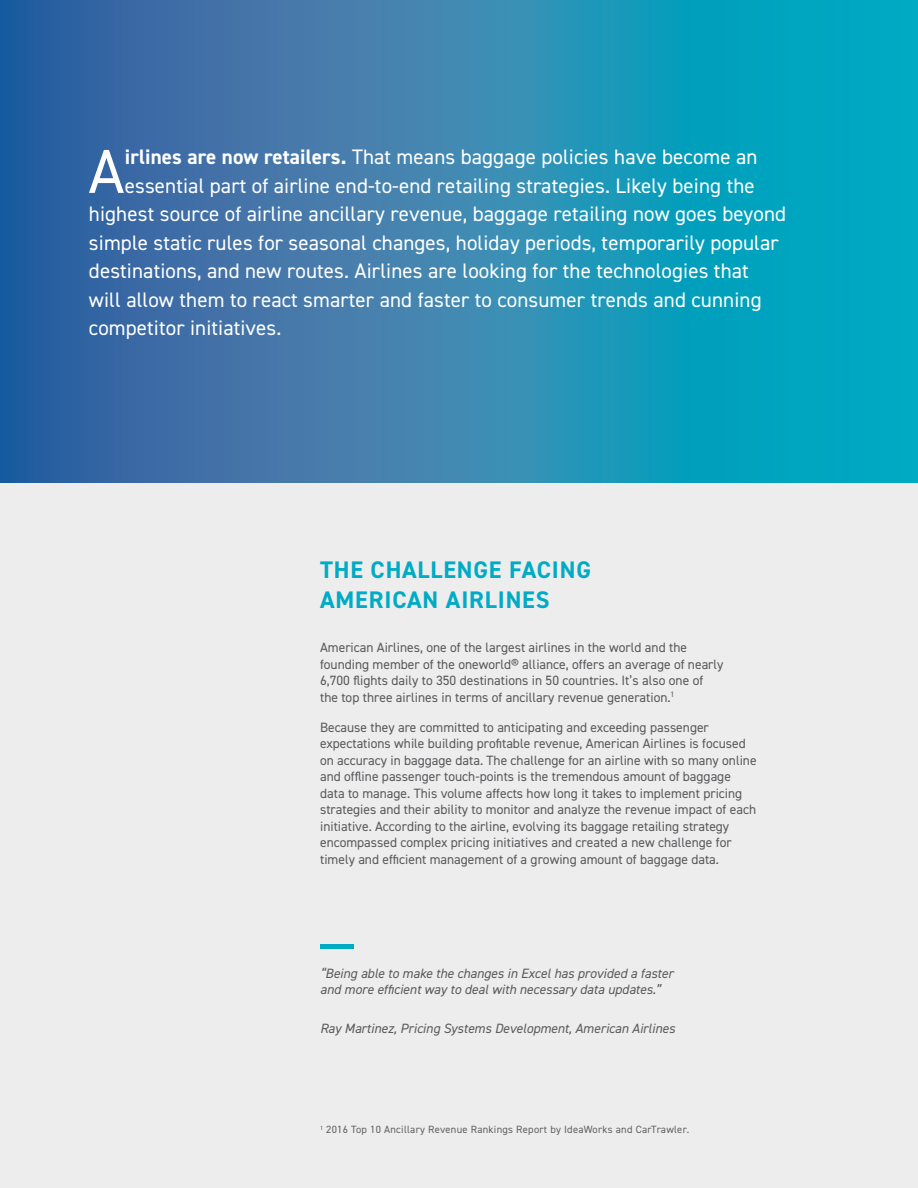
<style>
.page{position:relative;width:918px;height:1188px;background:#ededee}
.page>*{position:absolute;margin:0;border:0;box-sizing:border-box;transform-origin:0 0}
.t1{font:62.25px "DIN2014";color:#fff}
.t2{font:700 24px/30px "DIN2014";letter-spacing:.035em;color:#00abc5}
.t3{font:21px "DIN2014";letter-spacing:.005em;color:#fff}
.t4{font:13.5px/16.5px "DIN2014";color:#58595b}
.t5{font:italic 13.5px/16.5px "DIN2014";color:#58595b}
.t6{font:10.5px "DIN2014";letter-spacing:.025em;color:#5f6062}
.s1{font-weight:700}
</style>
<div class="page">
<svg style="left:0;top:0;width:918px;height:482px;background:#2787b1"></svg>
<div style="left:320px;top:944px;width:33px;height:5px;background:#00abc5"></div>
<h1 class="t1" style="left:88px;top:148px;width:38px">A</h1>
<h3 class="t3" style="left:125px;top:149px;width:634px"><span class="s1">irlines are now retailers.</span> That means baggage policies have become an</h3>
<h3 class="t3" style="left:125px;top:178px;width:631px">essential part of airline end-to-end retailing strategies. Likely being the</h3>
<h3 class="t3" style="left:89px;top:206px;width:699px">highest source of airline ancillary revenue, baggage retailing now goes beyond</h3>
<h3 class="t3" style="left:89px;top:235px;width:691px">simple static rules for seasonal changes, holiday periods, temporarily popular</h3>
<h3 class="t3" style="left:89px;top:263px;width:661px">destinations, and new routes. Airlines are looking for the technologies that</h3>
<h3 class="t3" style="left:89px;top:292px;width:674px">will allow them to react smarter and faster to consumer trends and cunning</h3>
<h3 class="t3" style="left:89px;top:320px;width:194px">competitor initiatives.</h3>
<h2 class="t2" style="left:320px;top:555px;width:272px">THE CHALLENGE FACING<br>AMERICAN AIRLINES</h2>
<p class="t4" style="left:320px;top:640px;width:405px">American Airlines, one of the largest airlines in the world and the founding member of the oneworld® alliance, offers an average of nearly 6,700 flights daily to 350 destinations in 50 countries. It’s also one of the top three airlines in terms of ancillary revenue generation.<sup>1</sup></p>
<p class="t4" style="left:320px;top:720px;width:438px">Because they are committed to anticipating and exceeding passenger expectations while building profitable revenue, American Airlines is focused on accuracy in baggage data. The challenge for an airline with so many online and offline passenger touch-points is the tremendous amount of baggage data to manage. This volume affects how long it takes to implement pricing strategies and their ability to monitor and analyze the revenue impact of each initiative. According to the airline, evolving its baggage retailing strategy encompassed complex pricing initiatives and created a new challenge for timely and efficient management of a growing amount of baggage data.</p>
<p class="t5" style="left:320px;top:966px;width:355px">“Being able to make the changes in Excel has provided a faster and more efficient way to deal with necessary data updates.”</p>
<p class="t5" style="left:320px;top:1021px;width:357px">Ray Martinez, Pricing Systems Development, American Airlines</p>
<p class="t6" style="left:320px;top:1126px;width:371px"><sup>1</sup> 2016 Top 10 Ancillary Revenue Rankings Report by IdeaWorks and CarTrawler.</p>
</div>
